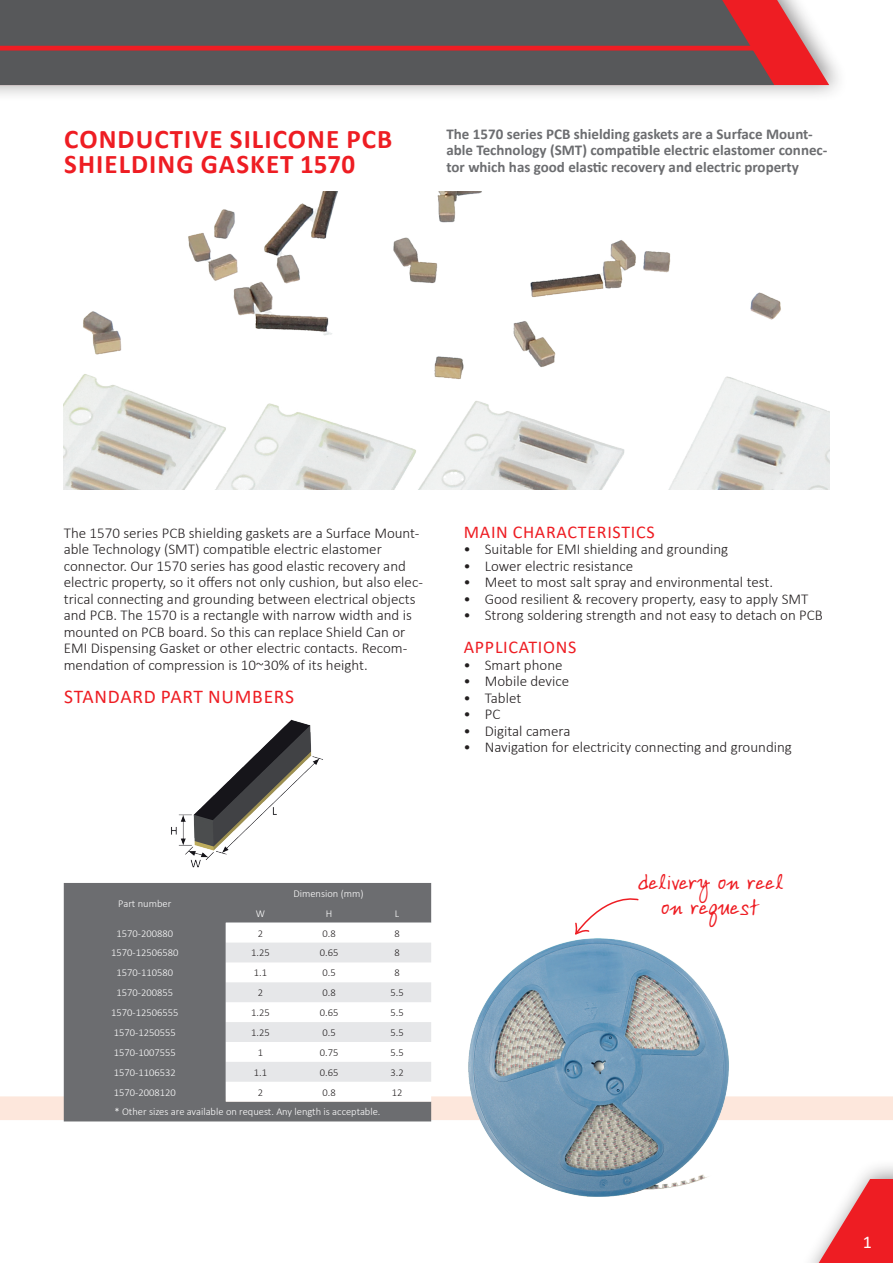
<style>
.page{position:relative;width:893px;height:1263px;background:#fff}
.page>*{position:absolute;margin:0;border:0;box-sizing:border-box;transform-origin:0 0}
.kop_18pt{font:700 27px/25.5px "Calibri";letter-spacing:.04em;color:#ee1d23}
.t1{font:21px/25.2px "Ardleys Hand";color:#ee1d23;text-align:center}
.platte_tekst_productomschrijving{font:19.5px "Calibri";letter-spacing:.04em;color:#ee1d23}
.kop_12pt{font:18px "Calibri";letter-spacing:.04em;color:#ee1d23}
.t2{font:18px "Calibri";color:#fff}
.platte_tekst_productomschrijving-2{font:300 15px/16.5px "Calibri";color:#231f20}
.platte_tekst_10pt_70{font:700 15px/16.5px "Calibri";color:#6c6d70}
.table_tekst_7p_wit{font:300 10.5px "Calibri";color:#fff}
.table_tekst_7pt{font:300 10.5px "Calibri";color:#231f20}
</style>
<div class="page">
<svg style="left:0;top:883px;width:893px;height:380px"></svg>
<div style="left:0;top:0;width:849px;height:102px;background:#231f20;opacity:.5"></div>
<svg style="left:774px;top:0;width:55px;height:85px;fill:#ee1d23"></svg>
<svg style="left:0;top:0;width:774px;height:85px;background:#aa373b"></svg>
<svg style="left:0;top:0;width:756px;height:84px;background:#615356"></svg>
<img style="left:171px;top:719px;width:152px;height:149px">
<div style="left:64px;top:883px;width:367px;height:238px;background:#6c6d70"></div>
<svg style="left:226px;top:923px;width:205px;height:178px"></svg>
<img style="left:463px;top:919px;width:287px;height:304px">
<svg style="left:574px;top:891px;width:65px;height:53px"></svg>
<img style="left:64px;top:191px;width:765px;height:298px">
<p class="kop_18pt" style="left:64px;top:126px;width:329px">CONDUCTIVE SILICONE PCB<br>SHIELDING GASKET 1570</p>
<p class="platte_tekst_10pt_70" style="left:446px;top:125px;width:382px">The 1570 series PCB shielding gaskets are a Surface Mount&shy;able Technology (SMT) compatible electric elastomer connec&shy;tor which has good elastic recovery and electric property</p>
<p class="platte_tekst_productomschrijving-2" style="left:64px;top:524px;width:361px">The 1570 series PCB shielding gaskets are a Surface Mount&shy;able Technology (SMT) compatible electric elastomer connector. Our 1570 series has good elastic recovery and electric property, so it offers not only cushion, but also elec&shy;trical connecting and grounding between electrical objects and PCB. The 1570 is a rectangle with narrow width and is mounted on PCB board. So this can replace Shield Can or EMI Dispensing Gasket or other electric contacts. Recom&shy;mendation of compression is 10~30% of its height.</p>
<p class="platte_tekst_productomschrijving" style="left:64px;top:683px;width:231px">STANDARD PART NUMBERS</p>
<p class="kop_12pt" style="left:464px;top:519px;width:192px">MAIN CHARACTERISTICS</p>
<p class="platte_tekst_productomschrijving-2" style="left:463px;top:541px;width:266px">• Suitable for EMI shielding and grounding</p>
<p class="platte_tekst_productomschrijving-2" style="left:463px;top:557px;width:171px">• Lower electric resistance</p>
<p class="platte_tekst_productomschrijving-2" style="left:463px;top:574px;width:311px">• Meet to most salt spray and environmental test.</p>
<p class="platte_tekst_productomschrijving-2" style="left:463px;top:590px;width:346px">• Good resilient &amp; recovery property, easy to apply SMT</p>
<p class="platte_tekst_productomschrijving-2" style="left:463px;top:607px;width:361px">• Strong soldering strength and not easy to detach on PCB</p>
<p class="kop_12pt" style="left:464px;top:635px;width:114px">APPLICATIONS</p>
<p class="platte_tekst_productomschrijving-2" style="left:463px;top:656px;width:101px">• Smart phone</p>
<p class="platte_tekst_productomschrijving-2" style="left:463px;top:673px;width:107px">• Mobile device</p>
<p class="platte_tekst_productomschrijving-2" style="left:463px;top:689px;width:59px">• Tablet</p>
<p class="platte_tekst_productomschrijving-2" style="left:463px;top:706px;width:38px">• PC</p>
<p class="platte_tekst_productomschrijving-2" style="left:463px;top:722px;width:109px">• Digital camera</p>
<p class="platte_tekst_productomschrijving-2" style="left:463px;top:739px;width:330px">• Navigation for electricity connecting and grounding</p>
<p class="table_tekst_7p_wit" style="left:118px;top:897px;width:54px">Part number</p>
<p class="table_tekst_7p_wit" style="left:293px;top:887px;width:72px">Dimension (mm)</p>
<p class="table_tekst_7p_wit" style="left:256px;top:907px;width:11px">W</p>
<p class="table_tekst_7p_wit" style="left:326px;top:907px;width:8px">H</p>
<p class="table_tekst_7p_wit" style="left:395px;top:907px;width:6px">L</p>
<p class="table_tekst_7p_wit" style="left:117px;top:926px;width:58px">1570-200880</p>
<p class="table_tekst_7pt" style="left:258px;top:926px;width:7px">2</p>
<p class="table_tekst_7pt" style="left:322px;top:926px;width:15px">0.8</p>
<p class="table_tekst_7pt" style="left:394px;top:926px;width:7px">8</p>
<p class="table_tekst_7p_wit" style="left:111px;top:946px;width:69px">1570-12506580</p>
<p class="table_tekst_7pt" style="left:251px;top:946px;width:20px">1.25</p>
<p class="table_tekst_7pt" style="left:320px;top:946px;width:20px">0.65</p>
<p class="table_tekst_7pt" style="left:394px;top:946px;width:7px">8</p>
<p class="table_tekst_7p_wit" style="left:117px;top:966px;width:58px">1570-110580</p>
<p class="table_tekst_7pt" style="left:254px;top:966px;width:15px">1.1</p>
<p class="table_tekst_7pt" style="left:322px;top:966px;width:15px">0.5</p>
<p class="table_tekst_7pt" style="left:394px;top:966px;width:7px">8</p>
<p class="table_tekst_7p_wit" style="left:117px;top:986px;width:58px">1570-200855</p>
<p class="table_tekst_7pt" style="left:258px;top:986px;width:7px">2</p>
<p class="table_tekst_7pt" style="left:322px;top:986px;width:15px">0.8</p>
<p class="table_tekst_7pt" style="left:391px;top:986px;width:15px">5.5</p>
<p class="table_tekst_7p_wit" style="left:111px;top:1006px;width:69px">1570-12506555</p>
<p class="table_tekst_7pt" style="left:251px;top:1006px;width:20px">1.25</p>
<p class="table_tekst_7pt" style="left:320px;top:1006px;width:20px">0.65</p>
<p class="table_tekst_7pt" style="left:391px;top:1006px;width:15px">5.5</p>
<p class="table_tekst_7p_wit" style="left:114px;top:1026px;width:63px">1570-1250555</p>
<p class="table_tekst_7pt" style="left:251px;top:1026px;width:20px">1.25</p>
<p class="table_tekst_7pt" style="left:322px;top:1026px;width:15px">0.5</p>
<p class="table_tekst_7pt" style="left:391px;top:1026px;width:15px">5.5</p>
<p class="table_tekst_7p_wit" style="left:114px;top:1046px;width:63px">1570-1007555</p>
<p class="table_tekst_7pt" style="left:258px;top:1046px;width:7px">1</p>
<p class="table_tekst_7pt" style="left:320px;top:1046px;width:20px">0.75</p>
<p class="table_tekst_7pt" style="left:391px;top:1046px;width:15px">5.5</p>
<p class="table_tekst_7p_wit" style="left:114px;top:1066px;width:63px">1570-1106532</p>
<p class="table_tekst_7pt" style="left:254px;top:1066px;width:15px">1.1</p>
<p class="table_tekst_7pt" style="left:320px;top:1066px;width:20px">0.65</p>
<p class="table_tekst_7pt" style="left:391px;top:1066px;width:15px">3.2</p>
<p class="table_tekst_7p_wit" style="left:114px;top:1085px;width:63px">1570-2008120</p>
<p class="table_tekst_7pt" style="left:258px;top:1085px;width:7px">2</p>
<p class="table_tekst_7pt" style="left:322px;top:1085px;width:15px">0.8</p>
<p class="table_tekst_7pt" style="left:392px;top:1085px;width:12px">12</p>
<p class="table_tekst_7p_wit" style="left:114px;top:1105px;width:267px">* Other sizes are available on request. Any length is acceptable.</p>
<p class="t1" style="left:638px;top:869px;width:147px">delivery on reel on request</p>
<p class="t2" style="left:863px;top:1229px;width:11px">1</p>
</div>
